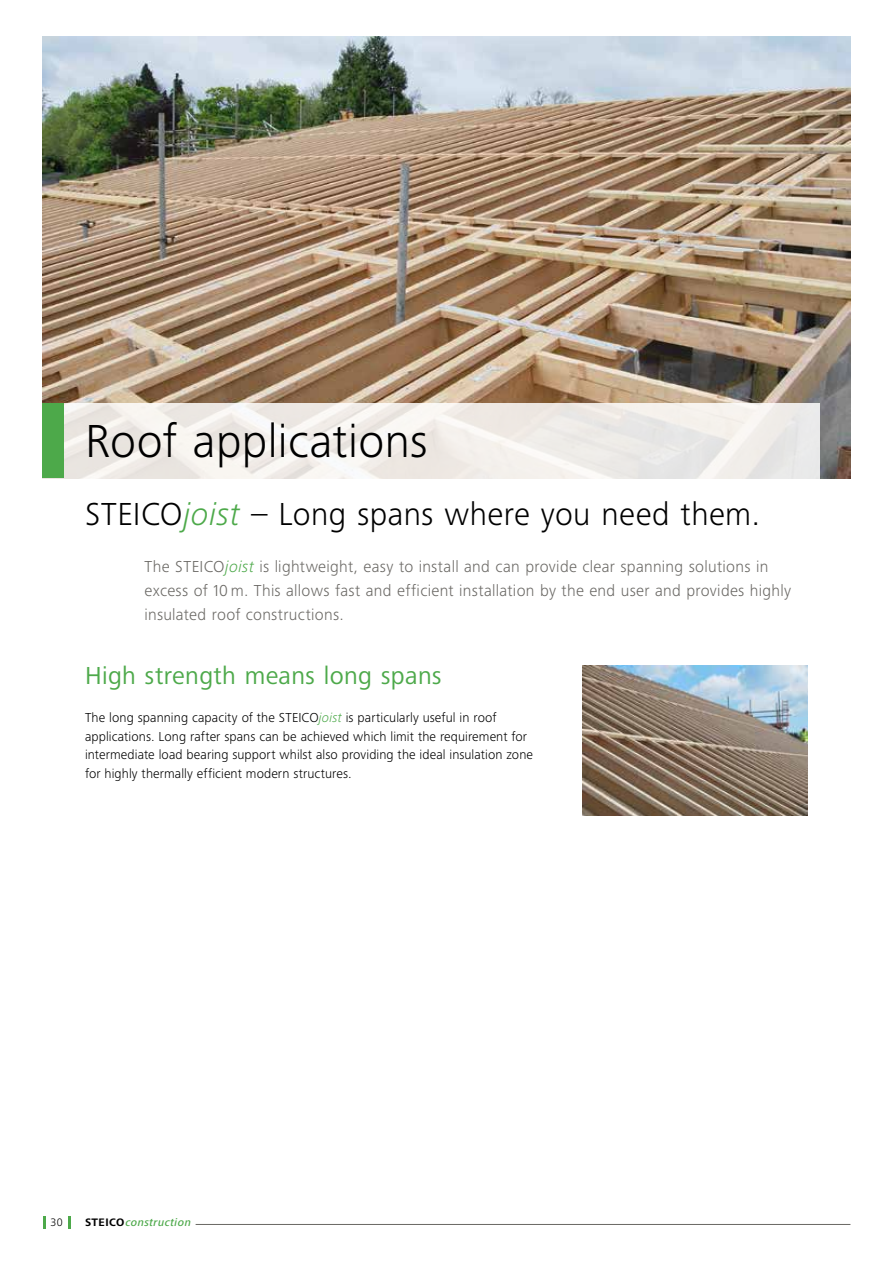
<style>
.page{position:relative;width:893px;height:1263px;background:#fff}
.page>*{position:absolute;margin:0;border:0;box-sizing:border-box;transform-origin:0 0}
._4_0_Intro-Headline{font:300 48px "Frutiger Next LTW1 G";letter-spacing:.01em;color:#000}
._4_0_Intro-Subline{font:300 33px "Frutiger Next LTW1 G";letter-spacing:.01em;color:#000}
._5_0_Kapitel-Headlin{font:25.5px "Frutiger Next LTW1 G";letter-spacing:.015em;color:#4da94a}
._4_0_Intro{font:300 16.5px/24px "Frutiger Next LTW1 G";letter-spacing:.02em;color:#6a6864}
._1_0_Copy__englisch{font:300 13.5px/18.8px "Frutiger Next LTW1 G";letter-spacing:.005em;color:#000}
.t1{font:italic 500 11.25px "Frutiger Next LTW1 G";letter-spacing:.035em;color:#4da94a}
.t2{font:300 11.25px "Frutiger Next LTW1 G";color:#000}
.s1{font-style:italic;color:#4da94a}
.s2{font-weight:700;font-style:normal;color:#000}
</style>
<div class="page">
<hr style="left:196px;top:1224px;width:654px;height:1px;background:#6a6864">
<svg style="left:43px;top:1216px;width:2px;height:13px"></svg>
<svg style="left:68px;top:1216px;width:3px;height:13px"></svg>
<img style="left:583px;top:666px;width:225px;height:150px">
<img style="left:43px;top:37px;width:807px;height:441px">
<svg style="left:43px;top:403px;width:777px;height:76px;fill:#efece8"></svg>
<div style="left:43px;top:403px;width:21px;height:75px;background:#4da94a"></div>
<p class="_4_0_Intro-Headline" style="left:85px;top:413px;width:344px">Roof applications</p>
<p class="_4_0_Intro-Subline" style="left:85px;top:495px;width:677px">STEICO<span class="s1">joist</span> – Long spans where you need them.</p>
<p class="_4_0_Intro" style="left:145px;top:554px;width:648px">The STEICO<span class="s1">joist</span> is lightweight, easy to install and can provide clear spanning solutions in excess of 10 m. This allows fast and efficient installation by the end user and provides highly insulated roof constructions.</p>
<p class="_5_0_Kapitel-Headlin" style="left:85px;top:661px;width:358px">High strength means long spans</p>
<p class="_1_0_Copy__englisch" style="left:85px;top:708px;width:449px">The long spanning capacity of the STEICO<span class="s1">joist</span> is particularly useful in roof applications. Long rafter spans can be achieved which limit the requirement for intermediate load bearing support whilst also providing the ideal insulation zone for highly thermally efficient modern structures.</p>
<p class="t2" style="left:51px;top:1216px;width:14px">30</p>
<p class="t1" style="left:85px;top:1216px;width:107px"><span class="s2">STEICO</span>construction</p>
</div>
